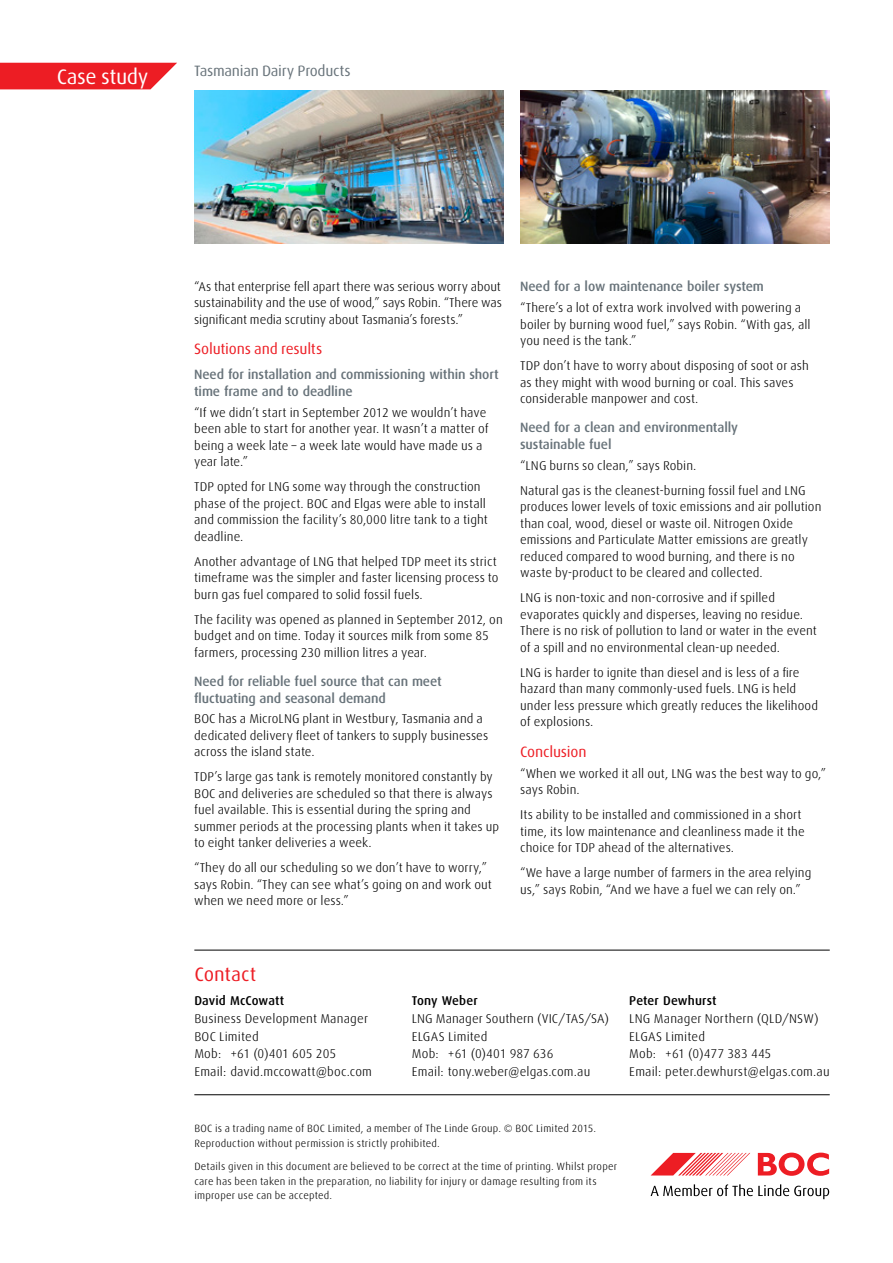
<style>
.page{position:relative;width:893px;height:1263px;background:#fff}
.page>*{position:absolute;margin:0;border:0;box-sizing:border-box;transform-origin:0 0}
.t1{font:21px "Linde Dax Global";letter-spacing:-.025em;color:#fff}
.t2{font:19.5px "Linde Dax Global";color:#ed1d24}
.t3{font:15px "Linde Dax Global";letter-spacing:-.015em;color:#ed1d24}
.t4{font:15px "Linde Dax Global";letter-spacing:-.02em;color:#68737a}
.t5{font:500 13.5px/16.5px "Linde Dax Global";letter-spacing:-.01em;color:#68737a}
.t6{font:300 12.75px/16.5px "Linde Dax Global";color:#000}
.t7{font:500 12.75px "Linde Dax Global";letter-spacing:.01em;color:#000}
.t8{font:300 10.5px/14.7px "Linde Dax Global";letter-spacing:.02em;color:#000}
</style>
<div class="page">
<svg style="left:0;top:63px;width:177px;height:26px;background:#ee2d34"></svg>
<img style="left:194px;top:90px;width:309px;height:154px">
<img style="left:520px;top:90px;width:309px;height:154px">
<svg style="left:758px;top:1152px;width:71px;height:24px"></svg>
<svg style="left:651px;top:1153px;width:99px;height:22px"></svg>
<svg style="left:651px;top:1184px;width:178px;height:15px"></svg>
<hr style="left:194px;top:950px;width:636px;height:1px;background:#000">
<hr style="left:194px;top:1094px;width:636px;height:1px;background:#000">
<h1 class="t1" style="left:57px;top:64px;width:93px">Case study</h1>
<p class="t4" style="left:194px;top:62px;width:158px">Tasmanian Dairy Products</p>
<p class="t6" style="left:194px;top:278px;width:309px;text-align:justify">“As that enterprise fell apart there was serious worry about sustainability and the use of wood,” says Robin. “There was significant media scrutiny about Tasmania’s forests.”</p>
<p class="t3" style="left:194px;top:340px;width:130px">Solutions and results</p>
<p class="t5" style="left:194px;top:366px;width:306px">Need for installation and commissioning within short time frame and to deadline</p>
<p class="t6" style="left:194px;top:404px;width:296px">“If we didn’t start in September 2012 we wouldn’t have been able to start for another year. It wasn’t a matter of being a week late – a week late would have made us a year late.”</p>
<p class="t6" style="left:194px;top:479px;width:295px">TDP opted for LNG some way through the construction phase of the project. BOC and Elgas were able to install and commission the facility’s 80,000 litre tank to a tight deadline.</p>
<p class="t6" style="left:194px;top:553px;width:306px">Another advantage of LNG that helped TDP meet its strict timeframe was the simpler and faster licensing process to burn gas fuel compared to solid fossil fuels.</p>
<p class="t6" style="left:194px;top:611px;width:310px">The facility was opened as planned in September 2012, on budget and on time. Today it sources milk from some 85 farmers, processing 230 million litres a year.</p>
<p class="t5" style="left:194px;top:673px;width:249px">Need for reliable fuel source that can meet fluctuating and seasonal demand</p>
<p class="t6" style="left:194px;top:711px;width:296px">BOC has a MicroLNG plant in Westbury, Tasmania and a dedicated delivery fleet of tankers to supply businesses across the island state.</p>
<p class="t6" style="left:194px;top:769px;width:306px">TDP’s large gas tank is remotely monitored constantly by BOC and deliveries are scheduled so that there is always fuel available. This is essential during the spring and summer periods at the processing plants when it takes up to eight tanker deliveries a week.</p>
<p class="t6" style="left:194px;top:860px;width:299px">“They do all our scheduling so we don’t have to worry,” says Robin. “They can see what’s going on and work out when we need more or less.”</p>
<p class="t5" style="left:520px;top:278px;width:245px">Need for a low maintenance boiler system</p>
<p class="t6" style="left:520px;top:299px;width:292px">“There’s a lot of extra work involved with powering a boiler by burning wood fuel,” says Robin. “With gas, all you need is the tank.”</p>
<p class="t6" style="left:520px;top:357px;width:290px">TDP don’t have to worry about disposing of soot or ash as they might with wood burning or coal. This saves considerable manpower and cost.</p>
<p class="t5" style="left:520px;top:419px;width:219px">Need for a clean and environmentally sustainable fuel</p>
<p class="t6" style="left:520px;top:453px;width:287px;line-height:25px">“LNG burns so clean,” says Robin.<br>Natural gas is the cleanest-burning fossil fuel and LNG</p>
<p class="t6" style="left:520px;top:498px;width:303px">produces lower levels of toxic emissions and air pollution than coal, wood, diesel or waste oil. Nitrogen Oxide emissions and Particulate Matter emissions are greatly reduced compared to wood burning, and there is no waste by-product to be cleared and collected.</p>
<p class="t6" style="left:520px;top:589px;width:298px">LNG is non-toxic and non-corrosive and if spilled evaporates quickly and disperses, leaving no residue.<br>There is no risk of pollution to land or water in the event of a spill and no environmental clean-up needed.</p>
<p class="t6" style="left:520px;top:664px;width:299px">LNG is harder to ignite than diesel and is less of a fire hazard than many commonly-used fuels. LNG is held under less pressure which greatly reduces the likelihood of explosions.</p>
<p class="t3" style="left:520px;top:743px;width:68px">Conclusion</p>
<p class="t6" style="left:520px;top:765px;width:308px">“When we worked it all out, LNG was the best way to go,” says Robin.</p>
<p class="t6" style="left:520px;top:806px;width:286px">Its ability to be installed and commissioned in a short time, its low maintenance and cleanliness made it the choice for TDP ahead of the alternatives.</p>
<p class="t6" style="left:520px;top:864px;width:293px">“We have a large number of farmers in the area relying us,” says Robin, “And we have a fuel we can rely on.”</p>
<h2 class="t2" style="left:194px;top:962px;width:63px">Contact</h2>
<p class="t7" style="left:194px;top:993px;width:91px">David McCowatt</p>
<p class="t6" style="left:194px;top:1009px;width:179px;line-height:17.9px">Business Development Manager<br>BOC Limited<br>Mob: +61 (0)401 605 205<br>Email: david.mccowatt@boc.com</p>
<p class="t7" style="left:412px;top:993px;width:67px">Tony Weber</p>
<p class="t6" style="left:412px;top:1009px;width:199px;line-height:17.9px">LNG Manager Southern (VIC/TAS/SA)<br>ELGAS Limited<br>Mob: +61 (0)401 987 636<br>Email: tony.weber@elgas.com.au</p>
<p class="t7" style="left:629px;top:993px;width:89px">Peter Dewhurst</p>
<p class="t6" style="left:629px;top:1009px;width:202px;line-height:17.9px">LNG Manager Northern (QLD/NSW)<br>ELGAS Limited<br>Mob: +61 (0)477 383 445<br>Email: peter.dewhurst@elgas.com.au</p>
<p class="t8" style="left:194px;top:1121px;width:403px">BOC is a trading name of BOC Limited, a member of The Linde Group. © BOC Limited 2015.<br>Reproduction without permission is strictly prohibited.</p>
<p class="t8" style="left:194px;top:1159px;width:424px">Details given in this document are believed to be correct at the time of printing. Whilst proper care has been taken in the preparation, no liability for injury or damage resulting from its improper use can be accepted.</p>
</div>
